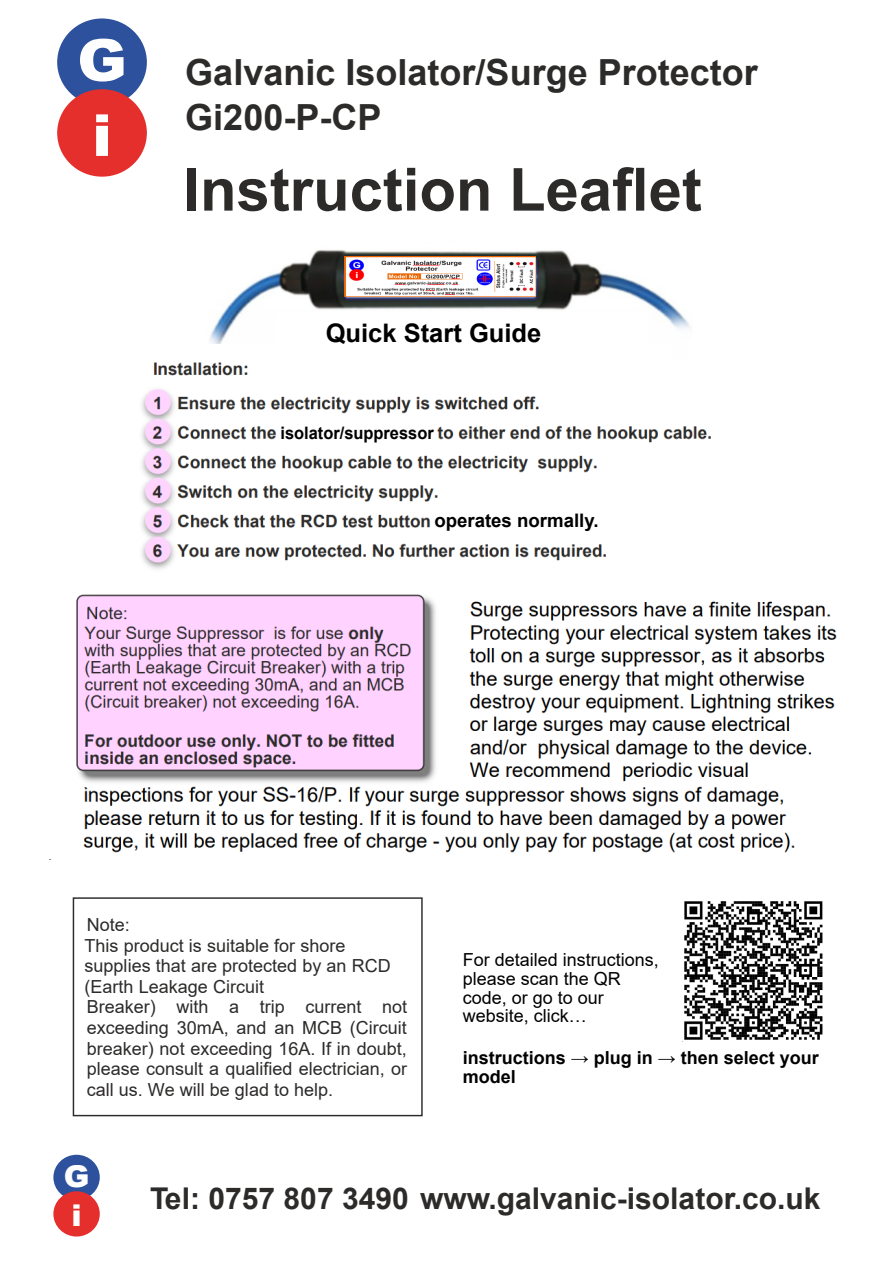
<style>
.page{position:relative;width:893px;height:1263px;background:#fff}
.page>*{position:absolute;margin:0;border:0;box-sizing:border-box;transform-origin:0 0}
.t1{font:700 59.7px "Arial";color:#2c2b2a}
.t2{font:900 58.05px/75.2px "Arial";color:#fefefe}
.t3{font:700 36px/45.3px "Arial";color:#2c2b2a}
.t4{font:700 30px "Arial";color:#2c2b2a}
.t5{font:900 30px/38.8px "Arial";color:#fefefe}
.t6{font:700 25.5px "Arial";color:#000}
.t7{font:700 18.6px "Arial";color:#000}
.t8{font:18px/20.7px "Arial";color:#2c2b2a}
.t9{font:18px/18.6px "Arial";color:#000}
.t10{font:700 18px/18.6px "Arial";color:#000}
.t11{font:700 17.25px "Arial";color:#000;scale:.95 1}
</style>
<div class="page">
<div style="left:73px;top:897px;width:350px;height:219px;border:1px solid #2c2b2a"></div>
<div style="left:53px;top:1155px;width:47px;height:45px;background:#2d519d;border-radius:50%"></div>
<div style="left:53px;top:1191px;width:47px;height:45px;background:#e52f2d;border-radius:50%"></div>
<div style="left:57px;top:18px;width:90px;height:88px;background:#2d519d;border-radius:50%"></div>
<div style="left:57px;top:89px;width:90px;height:88px;background:#e52f2d;border-radius:50%"></div>
<img style="left:210px;top:250px;width:480px;height:94px">
<img style="left:344px;top:257px;width:192px;height:40px">
<div style="left:275px;top:313px;width:371px;height:206px;background:#fff"></div>
<img style="left:76px;top:362px;width:761px;height:491px">
<div style="left:687px;top:340px;width:170px;height:23px;background:#fff"></div>
<div style="left:433px;top:510px;width:311px;height:24px;background:#fff"></div>
<div style="left:278px;top:419px;width:158px;height:29px;background:#fff"></div>
<img style="left:684px;top:901px;width:139px;height:139px">
<h2 class="t2" style="left:77px;top:29px;width:51px">G i</h2>
<h3 class="t3" style="left:185px;top:53px;width:574px">Galvanic Isolator/Surge Protector<br>Gi200-P-CP</h3>
<h1 class="t1" style="left:183px;top:167px;width:520px">Instruction Leaflet</h1>
<h3 class="t6" style="left:326px;top:324px;width:217px">Quick Start Guide</h3>
<p class="t11" style="left:280px;top:426px;width:163px">isolator/suppressor</p>
<p class="t7" style="left:434px;top:514px;width:166px">operates normally.</p>
<p class="t8" style="left:85px;top:916px;width:324px">Note:<br>This product is suitable for shore supplies that are protected by an RCD (Earth Leakage Circuit<br>Breaker) with a trip current not exceeding 30mA, and an MCB (Circuit breaker) not exceeding 16A. If in doubt, please consult a qualified electrician, or call us. We will be glad to help.</p>
<p class="t9" style="left:463px;top:952px;width:198px">For detailed instructions, please scan the QR code, or go to our website, click…</p>
<p class="t10" style="left:463px;top:1050px;width:358px">instructions → plug in → then select your model</p>
<h3 class="t5" style="left:64px;top:1160px;width:27px">G i</h3>
<h3 class="t4" style="left:150px;top:1187px;width:672px">Tel: 0757 807 3490 www.galvanic-isolator.co.uk</h3>
</div>
